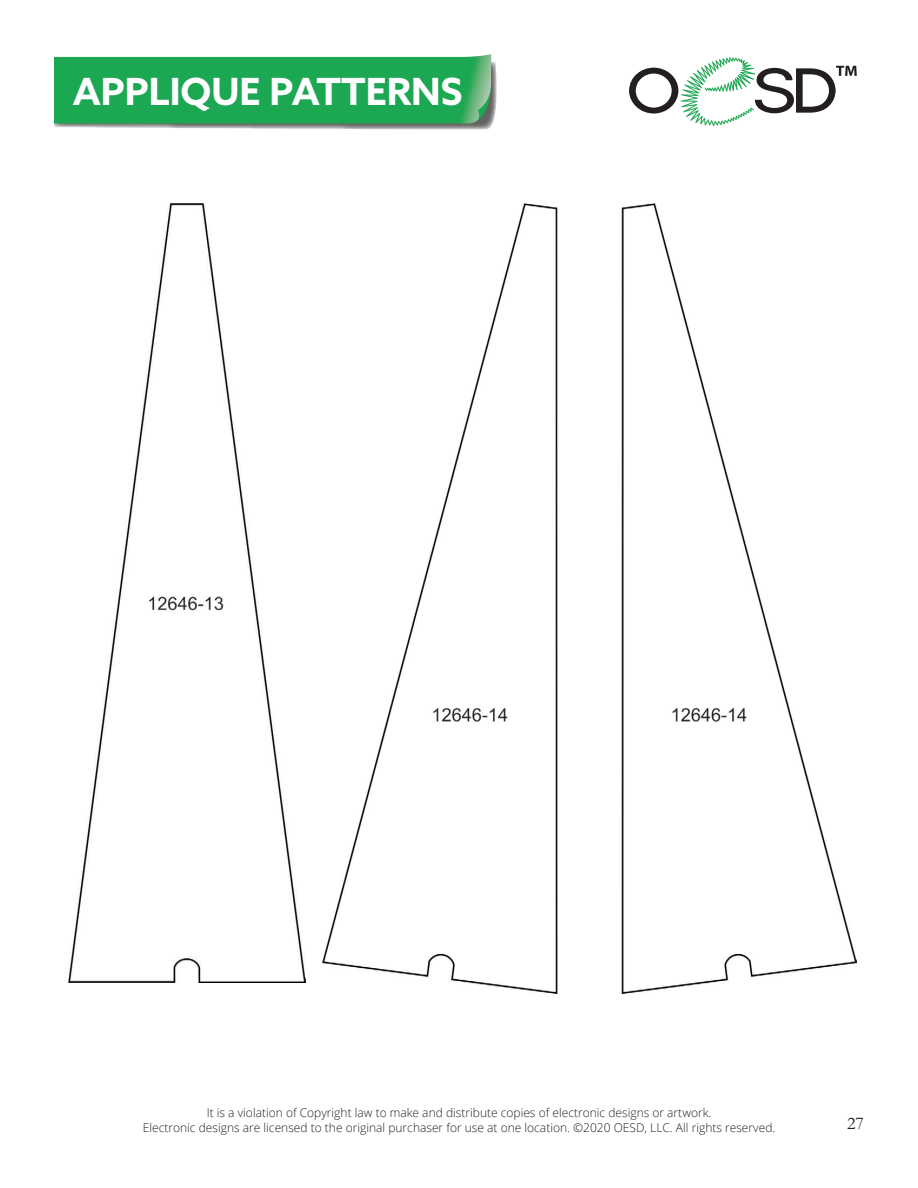
<style>
.page{position:relative;width:918px;height:1188px;background:#fff}
.page>*{position:absolute;margin:0;border:0;box-sizing:border-box;transform-origin:0 0}
.t1{font:700 37.5px "Azo Sans";color:#fff}
.t2{font:18px "Garamond";color:#231f20}
.t3{font:300 12px/14.4px "Open Sans";color:#231f20;text-align:center}
</style>
<div class="page">
<svg style="left:629px;top:57px;width:228px;height:69px"></svg>
<svg style="left:54px;top:54px;width:443px;height:76px;background:#36ab63"></svg>
<img style="left:68px;top:203px;width:237px;height:779px">
<img style="left:323px;top:203px;width:534px;height:790px">
<h1 class="t1" style="left:73px;top:67px;width:391px">APPLIQUE PATTERNS</h1>
<p class="t3" style="left:143px;top:1105px;width:634px">It is a violation of Copyright law to make and distribute copies of electronic designs or artwork.<br>Electronic designs are licensed to the original purchaser for use at one location. ©2020 OESD, LLC. All rights reserved.</p>
<h2 class="t2" style="left:847px;top:1111px;width:18px">27</h2>
</div>
